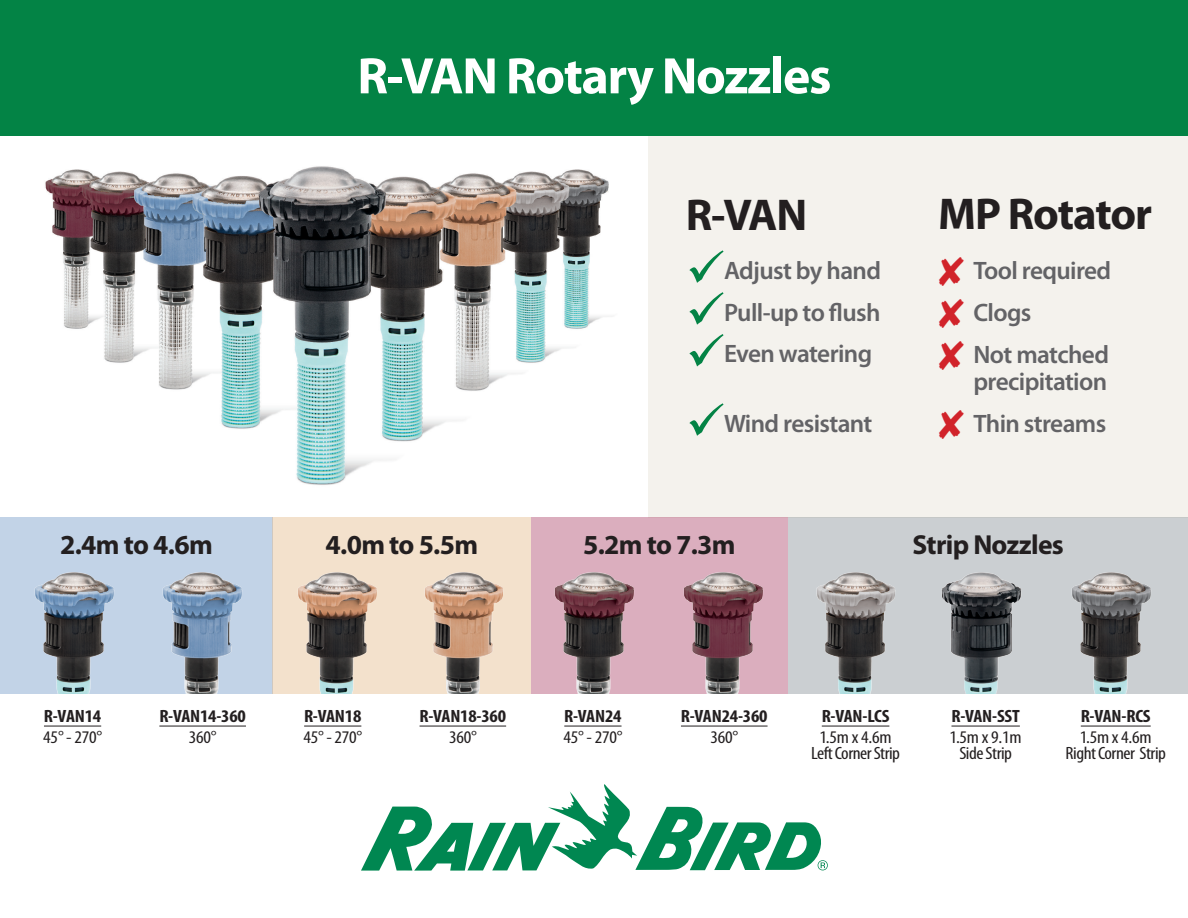
<style>
.page{position:relative;width:1188px;height:918px;background:#fff}
.page>*{position:absolute;margin:0;border:0;box-sizing:border-box;transform-origin:0 0}
.t1{font:700 51.75px "Myriad Pro";letter-spacing:-.025em;color:#fff}
.t2{font:700 44.7px "Myriad Pro";letter-spacing:-.025em;color:#231f20}
.t3{font:700 27.6px "Myriad Pro";letter-spacing:-.025em;color:#231f20}
.t4{font:600 25.35px/41.8px "Myriad Pro";letter-spacing:-.025em;color:#636366}
.t5{font:condensed 17.85px/16px "Myriad Pro";letter-spacing:-.025em;color:#231f20;text-align:center;scale:1.1 1}
.t6{font:700 condensed 17.85px "Myriad Pro";letter-spacing:-.01em;color:#231f20;scale:1.1 1}
.s1{color:#038345}
.s2{color:#d1232a}
</style>
<div class="page">
<div style="left:648px;top:128px;width:540px;height:389px;background:#f4f2ed"></div>
<div style="left:0;top:0;width:1188px;height:136px;background:#038345"></div>
<img style="left:45px;top:166px;width:567px;height:319px">
<div style="left:0;top:517px;width:273px;height:177px;background:#c2d3e7"></div>
<div style="left:273px;top:517px;width:258px;height:177px;background:#f3e1cc"></div>
<div style="left:531px;top:517px;width:257px;height:177px;background:#dbaebe"></div>
<div style="left:788px;top:517px;width:400px;height:177px;background:#cbcfd2"></div>
<hr style="left:44px;top:726px;width:57px;height:1px;background:#231f20">
<hr style="left:159px;top:726px;width:87px;height:1px;background:#231f20">
<hr style="left:304px;top:726px;width:57px;height:1px;background:#231f20">
<hr style="left:420px;top:726px;width:86px;height:1px;background:#231f20">
<hr style="left:564px;top:726px;width:58px;height:1px;background:#231f20">
<hr style="left:681px;top:726px;width:87px;height:1px;background:#231f20">
<hr style="left:822px;top:726px;width:67px;height:1px;background:#231f20">
<hr style="left:951px;top:726px;width:69px;height:1px;background:#231f20">
<hr style="left:1081px;top:726px;width:70px;height:1px;background:#231f20">
<svg style="left:361px;top:784px;width:467px;height:87px"></svg>
<img style="left:162px;top:572px;width:80px;height:122px">
<img style="left:425px;top:572px;width:78px;height:122px">
<img style="left:684px;top:572px;width:79px;height:122px">
<img style="left:942px;top:572px;width:79px;height:122px">
<img style="left:1072px;top:572px;width:79px;height:122px">
<img style="left:34px;top:572px;width:80px;height:122px">
<img style="left:298px;top:572px;width:79px;height:122px">
<img style="left:555px;top:572px;width:79px;height:122px">
<img style="left:816px;top:572px;width:80px;height:122px">
<h1 class="t1" style="left:357px;top:42px;width:476px">R-VAN Rotary Nozzles</h1>
<h2 class="t2" style="left:686px;top:186px;width:123px">R-VAN</h2>
<h2 class="t2" style="left:938px;top:185px;width:215px">MP Rotator</h2>
<p class="t4" style="left:686px;top:249px;width:197px"><span class="s1">✓</span>Adjust by hand</p>
<p class="t4" style="left:686px;top:291px;width:196px"><span class="s1">✓</span>Pull-up to flush</p>
<p class="t4" style="left:686px;top:332px;width:188px"><span class="s1">✓</span>Even watering</p>
<p class="t4" style="left:686px;top:402px;width:188px"><span class="s1">✓</span>Wind resistant</p>
<p class="t4" style="left:938px;top:249px;width:175px"><span class="s2">✘</span> Tool required <span class="s2">✘</span> Clogs<br><span class="s2">✘</span> Not matched</p>
<p class="t4" style="left:938px;top:360px;width:170px;text-align:right">precipitation<br><span class="s2">✘</span> Thin streams</p>
<p class="t3" style="left:60px;top:527px;width:154px">2.4m to 4.6m</p>
<p class="t3" style="left:326px;top:527px;width:154px">4.0m to 5.5m</p>
<p class="t3" style="left:583px;top:527px;width:154px">5.2m to 7.3m</p>
<p class="t3" style="left:912px;top:527px;width:153px">Strip Nozzles</p>
<p class="t6" style="left:44px;top:705px;width:54px">R-VAN14</p>
<p class="t6" style="left:159px;top:705px;width:80px">R-VAN14-360</p>
<p class="t6" style="left:304px;top:705px;width:54px">R-VAN18</p>
<p class="t6" style="left:420px;top:705px;width:80px">R-VAN18-360</p>
<p class="t6" style="left:564px;top:705px;width:54px">R-VAN24</p>
<p class="t6" style="left:681px;top:705px;width:80px">R-VAN24-360</p>
<p class="t6" style="left:822px;top:705px;width:63px">R-VAN-LCS</p>
<p class="t6" style="left:951px;top:705px;width:64px">R-VAN-SST</p>
<p class="t6" style="left:1081px;top:705px;width:65px">R-VAN-RCS</p>
<p class="t5" style="left:43px;top:729px;width:55px">45° - 270°</p>
<p class="t5" style="left:189px;top:729px;width:27px">360°</p>
<p class="t5" style="left:303px;top:729px;width:55px">45° - 270°</p>
<p class="t5" style="left:449px;top:729px;width:27px">360°</p>
<p class="t5" style="left:564px;top:729px;width:55px">45° - 270°</p>
<p class="t5" style="left:710px;top:729px;width:27px">360°</p>
<p class="t5" style="left:811px;top:729px;width:82px">1.5m x 4.6m<br>Left Corner Strip</p>
<p class="t5" style="left:950px;top:729px;width:67px">1.5m x 9.1m<br>Side Strip</p>
<p class="t5" style="left:1066px;top:729px;width:93px">1.5m x 4.6m<br>Right Corner Strip</p>
</div>
